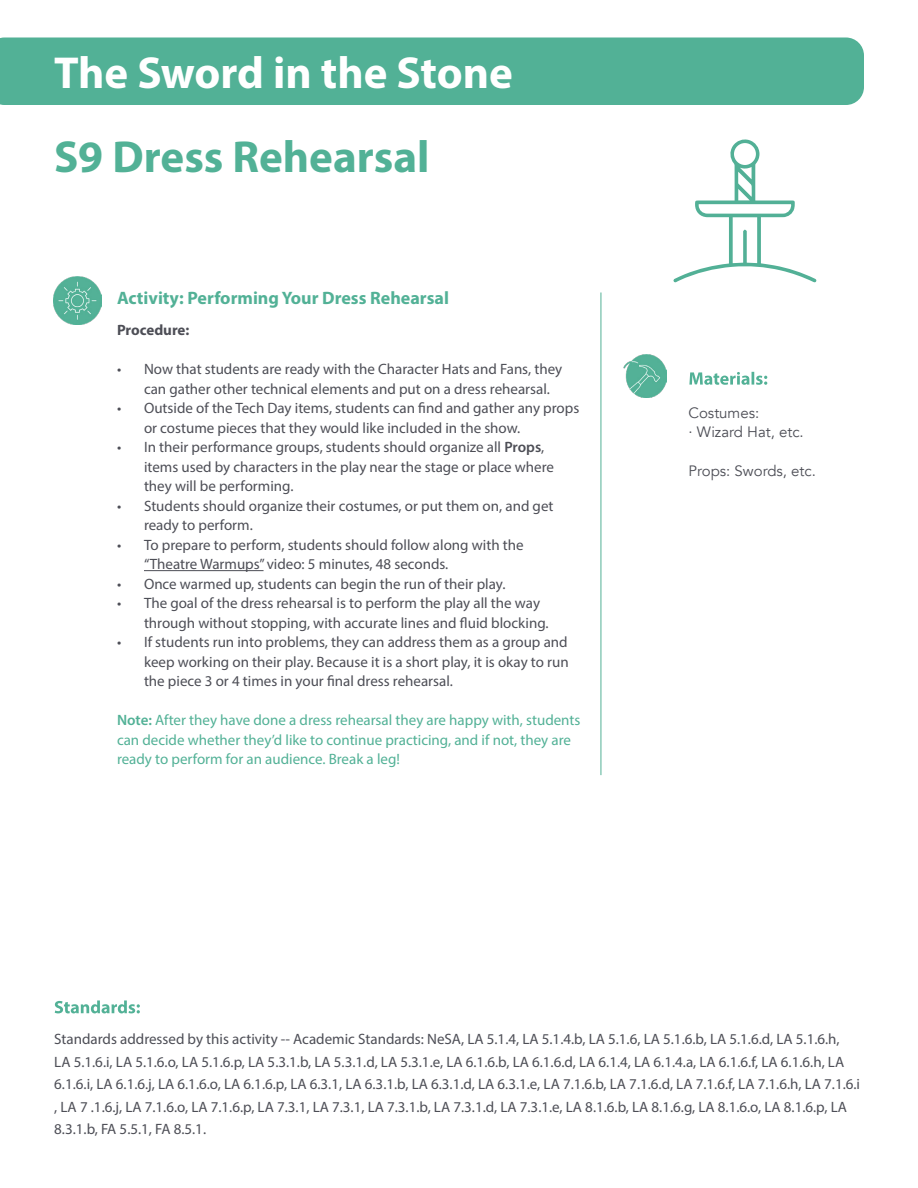
<style>
.page{position:relative;width:918px;height:1188px;background:#fff}
.page>*{position:absolute;margin:0;border:0;box-sizing:border-box;transform-origin:0 0}
.Title_L__Orange{font:700 45px "Myriad Pro";color:#fff}
.Title_L__Orange-2{font:700 45px "Myriad Pro";color:#52b196}
.subtitle_green{font:700 18px "Myriad Pro";color:#52b196}
.Body_Text_Myriad_10{font:15px/19.5px "Myriad Pro";color:#4d4e56}
.Bulleted_List_Tight{font:15px/19.5px "Myriad Pro";color:#52b196}
.Bulleted_List_Tight-2{font:15px "Avenir";color:#4d4e56}
.Body_Text_Myriad_10-2{font:700 15px "Myriad Pro";letter-spacing:-.005em;color:#4d4e56}
.s1{font-weight:600}
</style>
<div class="page">
<div style="left:0;top:38px;width:864px;height:67px;background:#52b196"></div>
<svg style="left:55px;top:1000px;width:85px;height:13px"></svg>
<hr style="left:144px;top:570px;width:120px;height:1px;background:#4d4e56">
<img style="left:54px;top:277px;width:48px;height:48px">
<hr style="left:601px;top:292px;width:1px;height:483px;background:#52b196">
<svg style="left:689px;top:372px;width:78px;height:13px"></svg>
<img style="left:624px;top:354px;width:43px;height:44px">
<svg style="left:673px;top:139px;width:144px;height:144px"></svg>
<p class="Title_L__Orange" style="left:54px;top:43px;width:461px">The Sword in the Stone</p>
<p class="Title_L__Orange-2" style="left:54px;top:127px;width:377px">S9 Dress Rehearsal</p>
<p class="subtitle_green" style="left:117px;top:286px;width:334px">Activity: Performing Your Dress Rehearsal</p>
<p class="Body_Text_Myriad_10-2" style="left:117px;top:320px;width:74px">Procedure:</p>
<p class="Body_Text_Myriad_10" style="left:144px;top:359px;width:420px;text-indent:-27px">• Now that students are ready with the Character Hats and Fans, they can gather other technical elements and put on a dress rehearsal.</p>
<p class="Body_Text_Myriad_10" style="left:144px;top:398px;width:437px;text-indent:-27px">• Outside of the Tech Day items, students can find and gather any props or costume pieces that they would like included in the show.</p>
<p class="Body_Text_Myriad_10" style="left:144px;top:437px;width:412px;text-indent:-27px">• In their performance groups, students should organize all <span class="s1">Props</span>, items used by characters in the play near the stage or place where they will be performing.</p>
<p class="Body_Text_Myriad_10" style="left:144px;top:496px;width:411px;text-indent:-27px">• Students should organize their costumes, or put them on, and get ready to perform.</p>
<p class="Body_Text_Myriad_10" style="left:144px;top:535px;width:381px;text-indent:-27px">• To prepare to perform, students should follow along with the “Theatre Warmups” video: 5 minutes, 48 seconds.</p>
<p class="Body_Text_Myriad_10" style="left:117px;top:574px;width:390px">• Once warmed up, students can begin the run of their play.</p>
<p class="Body_Text_Myriad_10" style="left:144px;top:593px;width:406px;text-indent:-27px">• The goal of the dress rehearsal is to perform the play all the way through without stopping, with accurate lines and fluid blocking.</p>
<p class="Body_Text_Myriad_10" style="left:144px;top:632px;width:426px;text-align:justify;text-indent:-27px">• If students run into problems, they can address them as a group and keep working on their play. Because it is a short play, it is okay to run the piece 3 or 4 times in your final dress rehearsal.</p>
<p class="Bulleted_List_Tight" style="left:117px;top:710px;width:465px"><span class="s1">Note:</span> After they have done a dress rehearsal they are happy with, students can decide whether they’d like to continue practicing, and if not, they are ready to perform for an audience. Break a leg!</p>
<p class="Bulleted_List_Tight-2" style="left:688px;top:404px;width:72px">Costumes:</p>
<p class="Bulleted_List_Tight-2" style="left:688px;top:423px;width:117px">∙ Wizard Hat, etc.</p>
<p class="Bulleted_List_Tight-2" style="left:688px;top:462px;width:129px">Props: Swords, etc.</p>
<p class="Body_Text_Myriad_10" style="left:54px;top:1027px;width:807px;line-height:22.5px">Standards addressed by this activity -- Academic Standards: NeSA, LA 5.1.4, LA 5.1.4.b, LA 5.1.6, LA 5.1.6.b, LA 5.1.6.d, LA 5.1.6.h,<br>LA 5.1.6.i, LA 5.1.6.o, LA 5.1.6.p, LA 5.3.1.b, LA 5.3.1.d, LA 5.3.1.e, LA 6.1.6.b, LA 6.1.6.d, LA 6.1.4, LA 6.1.4.a, LA 6.1.6.f, LA 6.1.6.h, LA 6.1.6.i, LA 6.1.6.j, LA 6.1.6.o, LA 6.1.6.p, LA 6.3.1, LA 6.3.1.b, LA 6.3.1.d, LA 6.3.1.e, LA 7.1.6.b, LA 7.1.6.d, LA 7.1.6.f, LA 7.1.6.h, LA 7.1.6.i , LA 7 .1.6.j, LA 7.1.6.o, LA 7.1.6.p, LA 7.3.1, LA 7.3.1, LA 7.3.1.b, LA 7.3.1.d, LA 7.3.1.e, LA 8.1.6.b, LA 8.1.6.g, LA 8.1.6.o, LA 8.1.6.p, LA 8.3.1.b, FA 5.5.1, FA 8.5.1.</p>
</div>
